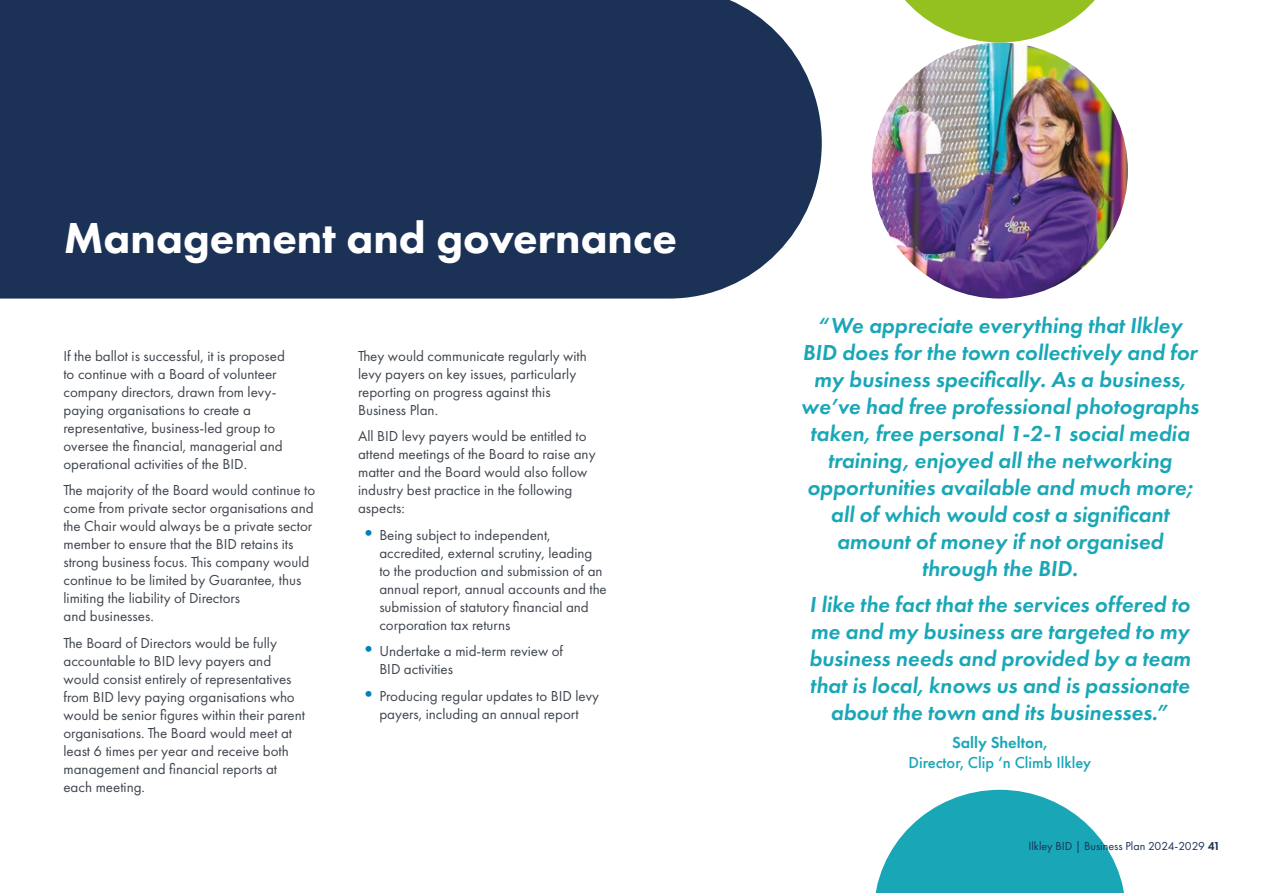
<style>
.page{position:relative;width:1263px;height:893px;background:#fff}
.page>*{position:absolute;margin:0;border:0;box-sizing:border-box;transform-origin:0 0}
.t1{font:800 45px "Futura PT";color:#fff}
.t2{font:italic 600 22.5px/27px "Futura PT";color:#19a7b7;text-align:center}
.t3{font:500 16.5px "Futura PT";color:#19a7b7}
.t4{font:600 16.5px "Futura PT";color:#19a7b7}
.t5{font:15px/18px "Futura PT";color:#3f454e}
.t6{font:12px "Futura PT";color:#1b3155}
.s1{font-size:21px;color:#0081b8}
.s2{font-weight:600}
</style>
<div class="page">
<img style="left:872px;top:43px;width:256px;height:256px;border-radius:128px">
<svg style="left:875px;top:790px;width:249px;height:103px"></svg>
<svg style="left:905px;top:0;width:190px;height:43px"></svg>
<div style="left:0;top:0;width:822px;height:299px;background:#1b3155"></div>
<h1 class="t1" style="left:64px;top:210px;width:615px">Management and governance</h1>
<p class="t5" style="left:63px;top:347px;width:223px">If the ballot is successful, it is proposed to continue with a Board of volunteer company directors, drawn from levy&shy;paying organisations to create a representative, business-led group to oversee the financial, managerial and operational activities of the BID.</p>
<p class="t5" style="left:63px;top:481px;width:253px">The majority of the Board would continue to come from private sector organisations and the Chair would always be a private sector member to ensure that the BID retains its strong business focus. This company would continue to be limited by Guarantee, thus limiting the liability of Directors<br>and businesses.</p>
<p class="t5" style="left:63px;top:634px;width:243px">The Board of Directors would be fully accountable to BID levy payers and would consist entirely of representatives from BID levy paying organisations who would be senior figures within their parent organisations. The Board would meet at least 6 times per year and receive both management and financial reports at each meeting.</p>
<p class="t5" style="left:358px;top:347px;width:230px">They would communicate regularly with levy payers on key issues, particularly reporting on progress against this<br>Business Plan.</p>
<p class="t5" style="left:358px;top:427px;width:239px">All BID levy payers would be entitled to attend meetings of the Board to raise any matter and the Board would also follow industry best practice in the following aspects:</p>
<p class="t5" style="left:379px;top:526px;width:229px;text-indent:-21px"><span class="s1">•</span>Being subject to independent, accredited, external scrutiny, leading to the production and submission of an annual report, annual accounts and the submission of statutory financial and corporation tax returns</p>
<p class="t5" style="left:379px;top:642px;width:185px;text-indent:-21px"><span class="s1">•</span>Undertake a mid-term review of<br>BID activities</p>
<p class="t5" style="left:358px;top:687px;width:242px;text-align:center"><span class="s1">•</span>Producing regular updates to BID levy payers, including an annual report</p>
<p class="t2" style="left:801px;top:312px;width:399px">“We appreciate everything that Ilkley BID does for the town collectively and for my business specifically. As a business, we’ve had free professional photographs taken, free personal 1-2-1 social media training, enjoyed all the networking opportunities available and much more; all of which would cost a significant amount of money if not organised through the BID.</p>
<h2 class="t2" style="left:809px;top:590px;width:383px">I like the fact that the services offered to me and my business are targeted to my business needs and provided by a team that is local, knows us and is passionate about the town and its businesses.”</h2>
<p class="t4" style="left:952px;top:732px;width:97px">Sally Shelton,</p>
<p class="t3" style="left:908px;top:752px;width:184px">Director, Clip ‘n Climb Ilkley</p>
<p class="t6" style="left:1028px;top:839px;width:193px">Ilkley BID | Business Plan 2024-2029 <span class="s2">41</span></p>
</div>
